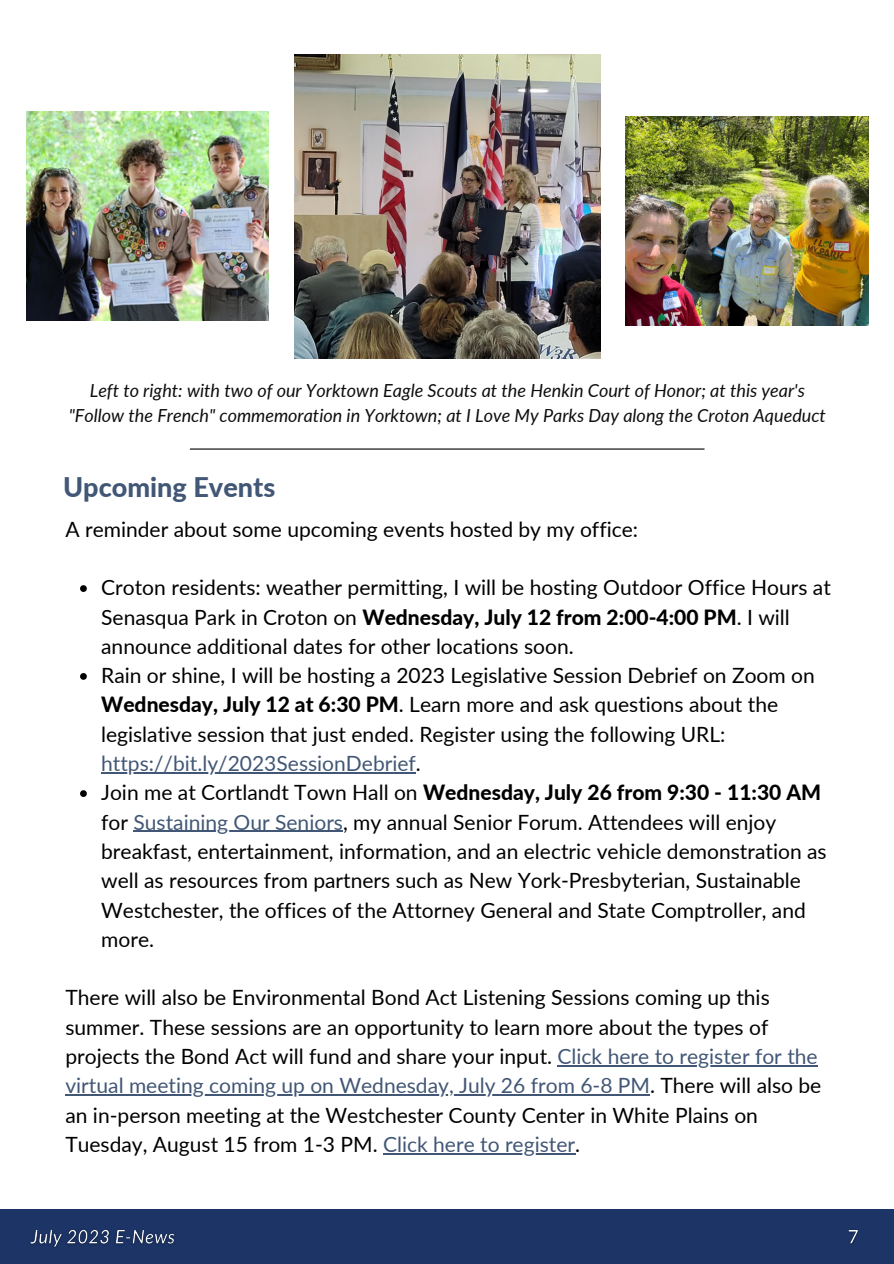
<style>
.page{position:relative;width:894px;height:1264px;background:#fff}
.page>*{position:absolute;margin:0;border:0;box-sizing:border-box;transform-origin:0 0}
.t1{font:800 27px "Lato";color:#425776}
.t2{font:21px/29.2px "Lato";color:#000}
.t3{font:italic 18px/24.8px "Lato";color:#0c0e0c;text-align:center}
.s1{font-weight:800}
.s2{color:#425776}
</style>
<div class="page">
<hr style="left:190px;top:448px;width:514px;height:1px;background:#000">
<img style="left:26px;top:111px;width:242px;height:210px">
<img style="left:295px;top:55px;width:305px;height:303px">
<img style="left:625px;top:116px;width:242px;height:210px">
<div style="left:0;top:1209px;width:893px;height:54px;background:#1c3466"></div>
<img style="left:30px;top:1229px;width:145px;height:18px">
<img style="left:848px;top:1230px;width:10px;height:14px">
<svg style="left:80px;top:585px;width:7px;height:7px"></svg>
<svg style="left:80px;top:673px;width:7px;height:6px"></svg>
<hr style="left:101px;top:772px;width:315px;height:1px;background:#425776">
<svg style="left:80px;top:790px;width:7px;height:7px"></svg>
<hr style="left:133px;top:830px;width:210px;height:1px;background:#425776">
<hr style="left:557px;top:1065px;width:260px;height:1px;background:#425776">
<hr style="left:65px;top:1094px;width:585px;height:1px;background:#425776">
<hr style="left:383px;top:1152px;width:192px;height:2px;background:#425776">
<p class="t3" style="left:69px;top:378px;width:758px">Left to right: with two of our Yorktown Eagle Scouts at the Henkin Court of Honor; at this year's "Follow the French" commemoration in Yorktown; at I Love My Parks Day along the Croton Aqueduct</p>
<p class="t1" style="left:63px;top:470px;width:214px">Upcoming Events</p>
<p class="t2" style="left:65px;top:514px;width:574px">A reminder about some upcoming events hosted by my office:</p>
<p class="t2" style="left:101px;top:572px;width:731px">Croton residents: weather permitting, I will be hosting Outdoor Office Hours at<br>Senasqua Park in Croton on <span class="s1">Wednesday, July 12 from 2:00-4:00 PM</span>. I will announce additional dates for other locations soon.</p>
<p class="t2" style="left:101px;top:660px;width:715px">Rain or shine, I will be hosting a 2023 Legislative Session Debrief on Zoom on <span class="s1">Wednesday, July 12 at 6:30 PM</span>. Learn more and ask questions about the legislative session that just ended. Register using the following URL: <span class="s2">https://bit.ly/2023SessionDebrief</span>.</p>
<p class="t2" style="left:101px;top:777px;width:726px">Join me at Cortlandt Town Hall on <span class="s1">Wednesday, July 26 from 9:30 - 11:30 AM </span>for <span class="s2">Sustaining Our Seniors</span>, my annual Senior Forum. Attendees will enjoy breakfast, entertainment, information, and an electric vehicle demonstration as well as resources from partners such as New York-Presbyterian, Sustainable Westchester, the offices of the Attorney General and State Comptroller, and more.</p>
<p class="t2" style="left:65px;top:982px;width:757px">There will also be Environmental Bond Act Listening Sessions coming up this summer. These sessions are an opportunity to learn more about the types of projects the Bond Act will fund and share your input. <span class="s2">Click here to register for the virtual meeting coming up on Wednesday, July 26 from 6-8 PM</span>. There will also be an in-person meeting at the Westchester County Center in White Plains on Tuesday, August 15 from 1-3 PM. <span class="s2">Click here to register</span>.</p>
</div>
